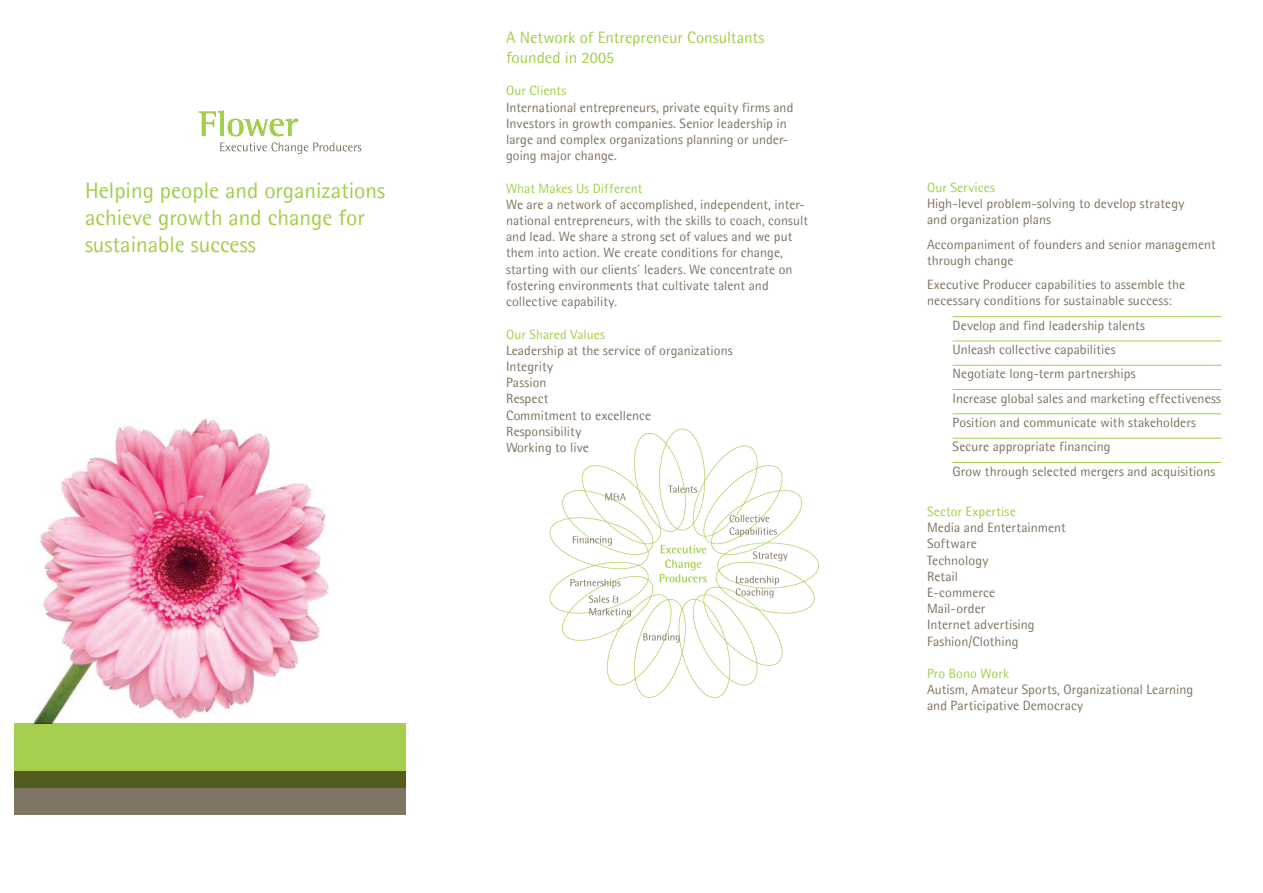
<style>
.page{position:relative;width:1263px;height:893px;background:#fff}
.page>*{position:absolute;margin:0;border:0;box-sizing:border-box;transform-origin:0 0}
.t1{font:22.5px "Agfa Rotis Semisans";color:#a4ce4c}
.t2{font:16.5px/19.8px "Agfa Rotis Semisans";letter-spacing:-.005em;color:#a4ce4c}
.t3{font:13.5px/16.2px "Agfa Rotis Semisans";letter-spacing:.005em;color:#807463}
.t4{font:13.5px "Agfa Rotis Semisans";letter-spacing:.005em;color:#a4ce4c}
.s1{font-size:16.2px}
</style>
<div class="page">
<div style="left:15px;top:723px;width:391px;height:64px;background:#a4ce4c"></div>
<hr style="left:952px;top:316px;width:269px;height:1px;background:#a4ce4c">
<hr style="left:952px;top:341px;width:269px;height:1px;background:#a4ce4c">
<hr style="left:952px;top:365px;width:269px;height:1px;background:#a4ce4c">
<hr style="left:952px;top:389px;width:269px;height:1px;background:#a4ce4c">
<hr style="left:952px;top:414px;width:269px;height:1px;background:#a4ce4c">
<hr style="left:952px;top:438px;width:269px;height:1px;background:#a4ce4c">
<hr style="left:952px;top:462px;width:269px;height:1px;background:#a4ce4c">
<img style="left:34px;top:418px;width:295px;height:305px">
<svg style="left:15px;top:771px;width:391px;height:44px;background:#6e6b47"></svg>
<img style="left:549px;top:428px;width:270px;height:270px">
<svg style="left:198px;top:111px;width:100px;height:25px"></svg>
<svg style="left:220px;top:142px;width:141px;height:12px"></svg>
<p class="t1" style="left:85px;top:177px;width:302px">Helping people and organizations</p>
<p class="t1" style="left:85px;top:204px;width:281px">achieve growth and change for</p>
<p class="t1" style="left:85px;top:231px;width:172px">sustainable success</p>
<p class="t2" style="left:506px;top:28px;width:260px">A Network of Entrepreneur Consultants founded in <span class="s1">2005</span></p>
<p class="t4" style="left:506px;top:83px;width:62px">Our Clients</p>
<p class="t3" style="left:506px;top:99px;width:289px">International entrepreneurs, private equity firms and</p>
<p class="t3" style="left:506px;top:115px;width:282px">Investors in growth companies. Senior leadership in</p>
<p class="t3" style="left:506px;top:131px;width:284px">large and complex organizations planning or under&shy;going major change.</p>
<p class="t4" style="left:506px;top:180px;width:138px">What Makes Us Different</p>
<p class="t3" style="left:506px;top:196px;width:303px">We are a network of accomplished, independent, inter&shy;national entrepreneurs, with the skills to coach, consult</p>
<p class="t3" style="left:506px;top:228px;width:288px">and lead. We share a strong set of values and we put</p>
<p class="t3" style="left:506px;top:245px;width:278px">them into action. We create conditions for change,</p>
<p class="t3" style="left:506px;top:261px;width:288px">starting with our clients´ leaders. We concentrate on</p>
<p class="t3" style="left:506px;top:277px;width:264px">fostering environments that cultivate talent and</p>
<p class="t3" style="left:506px;top:293px;width:113px">collective capability.</p>
<p class="t4" style="left:506px;top:326px;width:100px">Our Shared Values</p>
<p class="t3" style="left:506px;top:342px;width:228px">Leadership at the service of organizations</p>
<p class="t3" style="left:506px;top:358px;width:49px">Integrity</p>
<p class="t3" style="left:506px;top:374px;width:42px">Passion</p>
<p class="t3" style="left:506px;top:390px;width:44px">Respect</p>
<p class="t3" style="left:506px;top:407px;width:147px">Commitment to excellence</p>
<p class="t3" style="left:506px;top:423px;width:77px">Responsibility</p>
<p class="t3" style="left:506px;top:439px;width:84px">Working to live</p>
<p class="t4" style="left:927px;top:179px;width:69px">Our Services</p>
<p class="t3" style="left:927px;top:195px;width:259px">High-level problem-solving to develop strategy</p>
<p class="t3" style="left:927px;top:212px;width:125px">and organization plans</p>
<p class="t3" style="left:927px;top:236px;width:290px">Accompaniment of founders and senior management through change</p>
<p class="t3" style="left:927px;top:276px;width:260px">Executive Producer capabilities to assemble the</p>
<p class="t3" style="left:927px;top:293px;width:246px">necessary conditions for sustainable success:</p>
<p class="t3" style="left:952px;top:317px;width:194px">Develop and find leadership talents</p>
<p class="t3" style="left:952px;top:341px;width:164px">Unleash collective capabilities</p>
<p class="t3" style="left:952px;top:365px;width:184px">Negotiate long-term partnerships</p>
<p class="t3" style="left:952px;top:390px;width:270px">Increase global sales and marketing effectiveness</p>
<p class="t3" style="left:952px;top:414px;width:245px">Position and communicate with stakeholders</p>
<p class="t3" style="left:952px;top:438px;width:160px">Secure appropriate financing</p>
<p class="t3" style="left:952px;top:463px;width:264px">Grow through selected mergers and acquisitions</p>
<p class="t4" style="left:927px;top:503px;width:90px">Sector Expertise</p>
<p class="t3" style="left:927px;top:519px;width:140px">Media and Entertainment</p>
<p class="t3" style="left:927px;top:536px;width:51px">Software</p>
<p class="t3" style="left:927px;top:552px;width:63px">Technology</p>
<p class="t3" style="left:927px;top:568px;width:33px">Retail</p>
<p class="t3" style="left:927px;top:584px;width:70px">E-commerce</p>
<p class="t3" style="left:927px;top:600px;width:60px">Mail-order</p>
<p class="t3" style="left:927px;top:617px;width:109px">Internet advertising</p>
<p class="t3" style="left:927px;top:633px;width:93px">Fashion/Clothing</p>
<p class="t4" style="left:927px;top:665px;width:83px">Pro Bono Work</p>
<p class="t3" style="left:927px;top:681px;width:268px">Autism, Amateur Sports, Organizational Learning and Participative Democracy</p>
</div>
